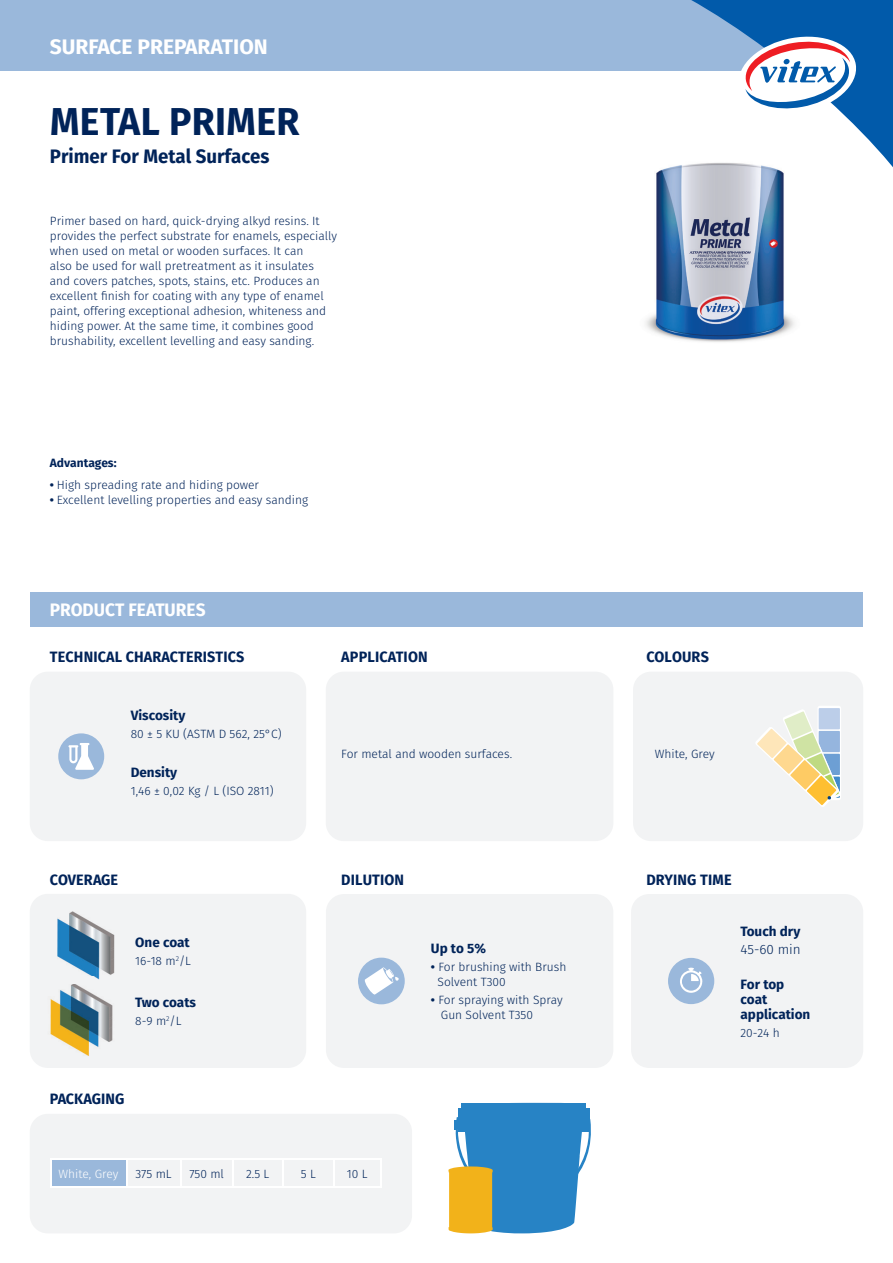
<style>
.page{position:relative;width:893px;height:1263px;background:#fff}
.page>*{position:absolute;margin:0;border:0;box-sizing:border-box;transform-origin:0 0}
.t1{font:700 38.85px "Fira Sans";letter-spacing:.01em;color:#002359;scale:.96 1}
.t2{font:700 21px "Fira Sans";color:#fff}
.t3{font:700 19.5px "Fira Sans";color:#002359;scale:.96 1}
.t4{font:700 18px "Fira Sans";color:#fff;scale:.96 1}
.t5{font:700 15px "Fira Sans";letter-spacing:.01em;color:#002359;scale:.96 1}
.t6{font:700 13.5px/15px "Fira Sans";color:#002359}
.t7{font:300 13.5px "Fira Sans";color:#002359}
.t8{font:300 12px/15px "Fira Sans";color:#002359}
.t9{font:700 12px "Fira Sans";color:#002359}
.t10{font:300 12px "Fira Sans";color:#fff}
.s1{font-weight:700}
</style>
<div class="page">
<div style="left:30px;top:1114px;width:382px;height:119px;background:#f2f3f4;border-radius:18px"></div>
<div style="left:0;top:0;width:795px;height:70px;background:#9ab8db"></div>
<div style="left:30px;top:593px;width:833px;height:34px;background:#9ab8db"></div>
<div style="left:30px;top:894px;width:276px;height:174px;background:#f2f3f4;border-radius:18px"></div>
<div style="left:30px;top:672px;width:276px;height:169px;background:#f2f3f4;border-radius:18px"></div>
<div style="left:633px;top:672px;width:230px;height:169px;background:#f2f3f4;border-radius:18px"></div>
<div style="left:631px;top:894px;width:232px;height:174px;background:#f2f3f4;border-radius:18px"></div>
<svg style="left:668px;top:958px;width:46px;height:46px"></svg>
<svg style="left:448px;top:1103px;width:143px;height:130px;background:#6099b2"></svg>
<svg style="left:634px;top:0;width:259px;height:167px"></svg>
<svg style="left:736px;top:32px;width:123px;height:86px"></svg>
<div style="left:58px;top:733px;width:46px;height:46px;background:#9ab8db;border-radius:50%"></div>
<svg style="left:68px;top:743px;width:26px;height:27px"></svg>
<div style="left:817px;top:706px;width:24px;height:94px;background:#fff;border-radius:2px"></div>
<div style="left:819px;top:708px;width:21px;height:21px;background:#bccee9"></div>
<svg style="left:756px;top:709px;width:84px;height:98px"></svg>
<div style="left:326px;top:894px;width:287px;height:174px;background:#f2f3f4;border-radius:18px"></div>
<div style="left:326px;top:672px;width:287px;height:169px;background:#f2f3f4;border-radius:18px"></div>
<svg style="left:358px;top:957px;width:47px;height:47px"></svg>
<img style="left:634px;top:157px;width:180px;height:185px">
<div style="left:51px;top:1159px;width:75px;height:28px;background:#9ab8db"></div>
<hr style="left:50px;top:1158px;width:76px;height:1px;background:#fff">
<svg style="left:50px;top:1159px;width:1px;height:27px"></svg>
<hr style="left:126px;top:1158px;width:55px;height:1px;background:#fff">
<hr style="left:181px;top:1158px;width:52px;height:1px;background:#fff">
<hr style="left:233px;top:1158px;width:50px;height:1px;background:#fff">
<hr style="left:283px;top:1158px;width:51px;height:1px;background:#fff">
<hr style="left:334px;top:1158px;width:47px;height:1px;background:#fff">
<svg style="left:126px;top:1159px;width:255px;height:27px"></svg>
<hr style="left:126px;top:1186px;width:55px;height:1px;background:#fff">
<hr style="left:181px;top:1186px;width:52px;height:1px;background:#fff">
<hr style="left:233px;top:1186px;width:50px;height:1px;background:#fff">
<hr style="left:283px;top:1186px;width:51px;height:1px;background:#fff">
<hr style="left:334px;top:1186px;width:47px;height:1px;background:#fff">
<hr style="left:50px;top:1186px;width:76px;height:1px;background:#fff">
<img style="left:57px;top:911px;width:58px;height:65px">
<img style="left:50px;top:976px;width:63px;height:80px">
<h2 class="t2" style="left:50px;top:32px;width:220px">SURFACE PREPARATION</h2>
<h1 class="t1" style="left:50px;top:94px;width:262px">METAL PRIMER</h1>
<h3 class="t3" style="left:50px;top:143px;width:230px">Primer For Metal Surfaces</h3>
<p class="t8" style="left:50px;top:214px;width:289px">Primer based on hard, quick-drying alkyd resins. It provides the perfect substrate for enamels, especially when used on metal or wooden surfaces. It can<br>also be used for wall pretreatment as it insulates and covers patches, spots, stains, etc. Produces an excellent finish for coating with any type of enamel paint, offering exceptional adhesion, whiteness and hiding power. At the same time, it combines good brushability, excellent levelling and easy sanding.</p>
<p class="t9" style="left:50px;top:454px;width:68px">Advantages:</p>
<p class="t8" style="left:50px;top:478px;width:211px"><span class="s1">•</span> High spreading rate and hiding power</p>
<p class="t8" style="left:50px;top:493px;width:260px"><span class="s1">•</span> Excellent levelling properties and easy sanding</p>
<h3 class="t4" style="left:50px;top:597px;width:164px">PRODUCT FEATURES</h3>
<p class="t5" style="left:50px;top:646px;width:204px">TECHNICAL CHARACTERISTICS</p>
<p class="t6" style="left:131px;top:708px;width:56px">Viscosity</p>
<p class="t8" style="left:131px;top:727px;width:152px">80 ± 5 KU (ASTM D 562, 25°C)</p>
<p class="t6" style="left:131px;top:766px;width:48px">Density</p>
<p class="t8" style="left:131px;top:784px;width:145px">1,46 ± 0,02 Kg / L (ISO 2811)</p>
<p class="t5" style="left:341px;top:646px;width:92px">APPLICATION</p>
<p class="t5" style="left:646px;top:646px;width:67px">COLOURS</p>
<p class="t8" style="left:341px;top:748px;width:172px">For metal and wooden surfaces.</p>
<p class="t8" style="left:655px;top:747px;width:61px">White, Grey</p>
<p class="t5" style="left:50px;top:869px;width:73px">COVERAGE</p>
<p class="t5" style="left:341px;top:869px;width:67px">DILUTION</p>
<p class="t5" style="left:646px;top:869px;width:90px">DRYING TIME</p>
<p class="t6" style="left:135px;top:936px;width:56px">One coat</p>
<p class="t8" style="left:135px;top:954px;width:57px">16-18 m<sup>2</sup>/L</p>
<p class="t6" style="left:135px;top:995px;width:62px">Two coats</p>
<p class="t8" style="left:135px;top:1014px;width:48px">8-9 m<sup>2</sup>/L</p>
<p class="t6" style="left:431px;top:942px;width:57px">Up to 5%</p>
<p class="t8" style="left:438px;top:960px;width:130px;text-indent:-7px"><span class="s1">•</span> For brushing with Brush<br>Solvent T300</p>
<p class="t8" style="left:441px;top:993px;width:123px;text-indent:-10px"><span class="s1">•</span> For spraying with Spray<br>Gun Solvent T350</p>
<p class="t6" style="left:740px;top:924px;width:62px">Touch dry</p>
<p class="t7" style="left:740px;top:939px;width:62px">45-60 min</p>
<p class="t6" style="left:740px;top:978px;width:71px">For top coat application</p>
<p class="t8" style="left:740px;top:1026px;width:41px">20-24 h</p>
<p class="t5" style="left:50px;top:1088px;width:79px">PACKAGING</p>
<p class="t10" style="left:59px;top:1165px;width:61px">White, Grey</p>
<p class="t8" style="left:136px;top:1167px;width:38px">375 mL</p>
<p class="t8" style="left:189px;top:1167px;width:36px">750 ml</p>
<p class="t8" style="left:246px;top:1167px;width:25px">2.5 L</p>
<p class="t8" style="left:301px;top:1167px;width:16px">5 L</p>
<p class="t8" style="left:347px;top:1167px;width:22px">10 L</p>
</div>
